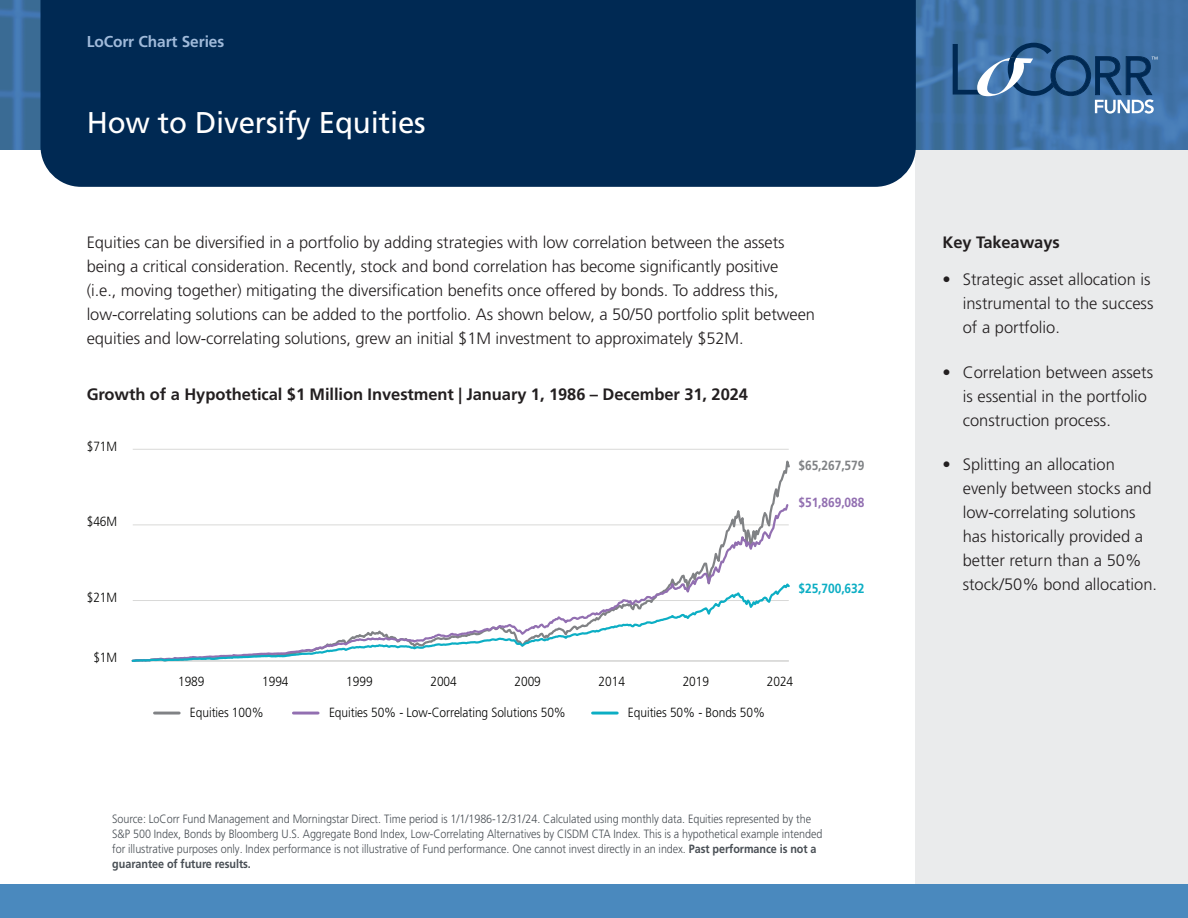
<style>
.page{position:relative;width:1188px;height:918px;background:#fff}
.page>*{position:absolute;margin:0;border:0;box-sizing:border-box;transform-origin:0 0}
.t1{font:30px "Frutiger LT Pro";letter-spacing:-.005em;color:#fff}
.t2{font:300 16.5px/24px "Frutiger LT Pro";letter-spacing:-.005em;color:#231f20}
.t3{font:700 16.5px "Frutiger LT Pro";letter-spacing:-.005em;color:#231f20}
.t4{font:700 15.75px "Frutiger LT Pro";letter-spacing:-.005em;color:#a0bada}
.t5{font:300 13.35px "Frutiger LT Pro";letter-spacing:-.005em;color:#040504;scale:.9 1}
.t6{font:300 13.35px "Frutiger LT Pro";letter-spacing:-.005em;color:#050504;scale:.9 1}
.t7{font:700 13.35px "Frutiger LT Pro";letter-spacing:-.005em;color:#926fb1;scale:.9 1}
.t8{font:700 13.35px "Frutiger LT Pro";letter-spacing:-.005em;color:#808285;scale:.9 1}
.t9{font:700 13.35px "Frutiger LT Pro";letter-spacing:-.005em;color:#0caec4;scale:.9 1}
.t10{font:300 12px/15px "Frutiger LT Pro";letter-spacing:-.005em;color:#484e54;scale:.9 1}
.s1{font-weight:700}
</style>
<div class="page">
<div style="left:916px;top:150px;width:272px;height:768px;background:#eaebec"></div>
<div style="left:0;top:885px;width:1188px;height:33px;background:#4a89be"></div>
<svg style="left:0;top:0;width:1188px;height:150px;background:#3f72a5"></svg>
<div style="left:40px;top:0;width:876px;height:187px;background:#002953"></div>
<svg style="left:953px;top:43px;width:205px;height:71px;background:#4370a0"></svg>
<hr style="left:593px;top:712px;width:24px;height:3px;background:#0caec4">
<hr style="left:293px;top:712px;width:25px;height:3px;background:#926fb1">
<hr style="left:155px;top:712px;width:24px;height:3px;background:#808285">
<hr style="left:133px;top:449px;width:656px;height:1px;background:#d9d9d8">
<svg style="left:133px;top:502px;width:656px;height:79px"></svg>
<svg style="left:131px;top:581px;width:659px;height:81px"></svg>
<p class="t4" style="left:87px;top:32px;width:139px">LoCorr Chart Series</p>
<h1 class="t1" style="left:87px;top:105px;width:341px">How to Diversify Equities</h1>
<p class="t2" style="left:87px;top:230px;width:730px">Equities can be diversified in a portfolio by adding strategies with low correlation between the assets being a critical consideration. Recently, stock and bond correlation has become significantly positive<br>(i.e., moving together) mitigating the diversification benefits once offered by bonds. To address this, low-correlating solutions can be added to the portfolio. As shown below, a 50/50 portfolio split between equities and low-correlating solutions, grew an initial $1M investment to approximately $52M.</p>
<p class="t3" style="left:87px;top:384px;width:663px">Growth of a Hypothetical $1 Million Investment | January 1, 1986 – December 31, 2024</p>
<p class="t6" style="left:87px;top:438px;width:35px">$71M</p>
<p class="t6" style="left:87px;top:514px;width:35px">$46M</p>
<p class="t6" style="left:87px;top:589px;width:35px">$21M</p>
<p class="t6" style="left:93px;top:650px;width:28px">$1M</p>
<p class="t8" style="left:799px;top:457px;width:75px">$65,267,579</p>
<p class="t7" style="left:799px;top:495px;width:75px">$51,869,088</p>
<p class="t9" style="left:799px;top:580px;width:75px">$25,700,632</p>
<p class="t6" style="left:178px;top:674px;width:31px">1989</p>
<p class="t6" style="left:262px;top:674px;width:31px">1994</p>
<p class="t6" style="left:346px;top:674px;width:31px">1999</p>
<p class="t6" style="left:430px;top:674px;width:31px">2004</p>
<p class="t6" style="left:515px;top:674px;width:31px">2009</p>
<p class="t6" style="left:599px;top:674px;width:31px">2014</p>
<p class="t6" style="left:683px;top:674px;width:31px">2019</p>
<p class="t6" style="left:767px;top:674px;width:31px">2024</p>
<p class="t5" style="left:190px;top:705px;width:83px">Equities 100%</p>
<p class="t5" style="left:329px;top:705px;width:265px">Equities 50% - Low-Correlating Solutions 50%</p>
<p class="t5" style="left:628px;top:705px;width:154px">Equities 50% - Bonds 50%</p>
<p class="t10" style="left:112px;top:812px;width:790px">Source: LoCorr Fund Management and Morningstar Direct. Time period is 1/1/1986-12/31/24. Calculated using monthly data. Equities represented by the S&amp;P 500 Index, Bonds by Bloomberg U.S. Aggregate Bond Index, Low-Correlating Alternatives by CISDM CTA Index. This is a hypothetical example intended for illustrative purposes only. Index performance is not illustrative of Fund performance. One cannot invest directly in an index. <span class="s1">Past performance is not a guarantee of future results.</span></p>
<p class="t3" style="left:943px;top:232px;width:119px">Key Takeaways</p>
<p class="t2" style="left:963px;top:268px;width:192px;text-indent:-20px">• Strategic asset allocation is instrumental to the success of a portfolio.</p>
<p class="t2" style="left:963px;top:360px;width:192px;text-indent:-20px">• Correlation between assets is essential in the portfolio construction process.</p>
<p class="t2" style="left:963px;top:452px;width:196px;text-indent:-20px">• Splitting an allocation evenly between stocks and low-correlating solutions has historically provided a better return than a 50% stock/50% bond allocation.</p>
</div>
